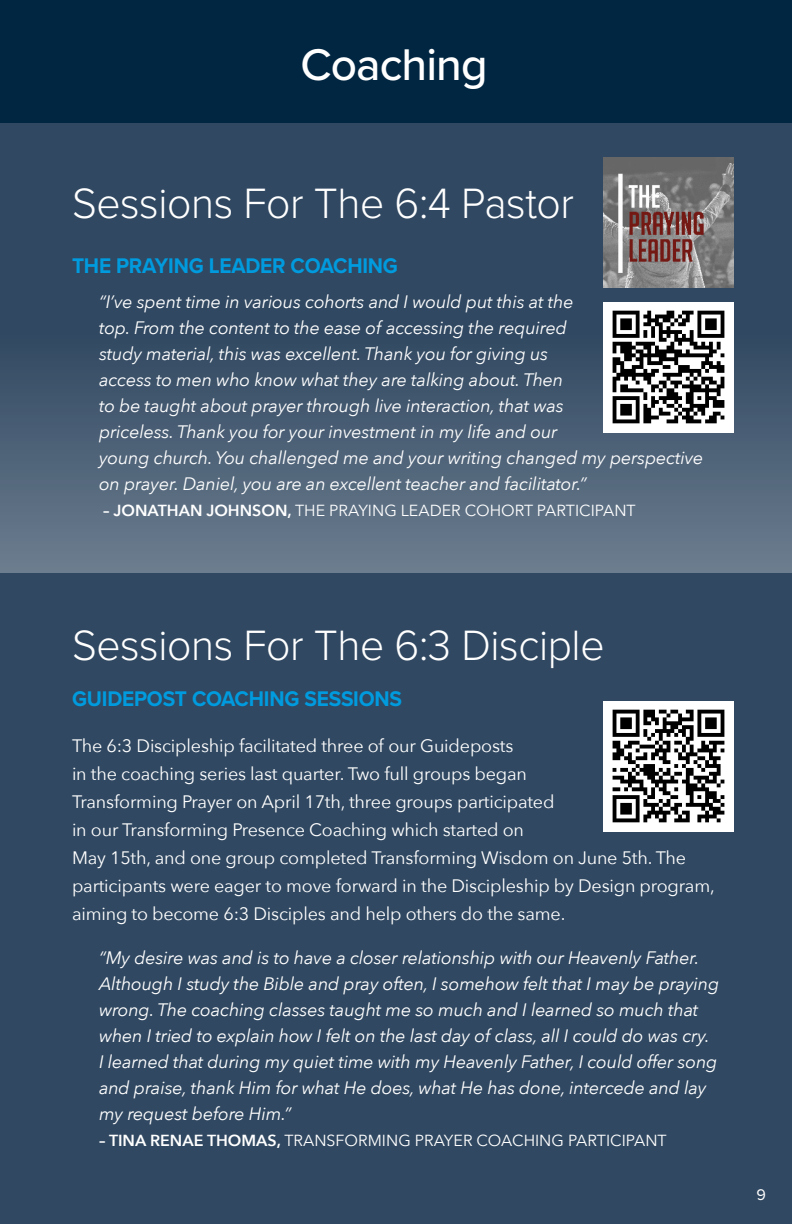
<style>
.page{position:relative;width:792px;height:1224px;background:#fff}
.page>*{position:absolute;margin:0;border:0;box-sizing:border-box;transform-origin:0 0}
.t1{font:500 46px "Proxima Nova";letter-spacing:-.02em;color:#fff}
.t2{font:300 44px "Proxima Nova";letter-spacing:-.01em;color:#fff}
.t3{font:700 22px "Proxima Nova";letter-spacing:-.01em;color:#009bde;scale:.95 1}
.t4{font:italic 18px/26px "Avenir Next";letter-spacing:-.01em;color:#fff}
.t5{font:18px/28px "Avenir Next";letter-spacing:-.01em;color:#fff}
.t6{font:16px "Avenir Next";color:#fff}
.t7{font:16px "Proxima Nova";color:#fff}
.s1{font-weight:600}
</style>
<div class="page">
<div style="left:0;top:118px;width:792px;height:1106px;background:#304861"></div>
<div style="left:0;top:330px;width:792px;height:243px;background:linear-gradient(to bottom,#304861,#6d7e8f)"></div>
<div style="left:0;top:0;width:792px;height:122px;background:#002641"></div>
<img style="left:603px;top:701px;width:131px;height:130px">
<img style="left:603px;top:158px;width:131px;height:130px">
<img style="left:603px;top:302px;width:131px;height:130px">
<p class="t1" style="left:300px;top:31px;width:189px">Coaching</p>
<p class="t2" style="left:72px;top:171px;width:504px">Sessions For The 6:4 Pastor</p>
<p class="t3" style="left:72px;top:250px;width:345px">THE PRAYING LEADER COACHING</p>
<p class="t4" style="left:99px;top:288px;width:606px">“I’ve spent time in various cohorts and I would put this at the<br>top. From the content to the ease of accessing the required<br>study material, this was excellent. Thank you for giving us<br>access to men who know what they are talking about. Then<br>to be taught about prayer through live interaction, that was<br>priceless. Thank you for your investment in my life and our<br>young church. You challenged me and your writing changed my perspective on prayer. Daniel, you are an excellent teacher and facilitator.”</p>
<p class="t6" style="left:103px;top:497px;width:534px"><span class="s1">– JONATHAN JOHNSON,</span> THE PRAYING LEADER COHORT PARTICIPANT</p>
<p class="t2" style="left:72px;top:613px;width:534px">Sessions For The 6:3 Disciple</p>
<p class="t3" style="left:72px;top:683px;width:349px">GUIDEPOST COACHING SESSIONS</p>
<p class="t5" style="left:72px;top:731px;width:644px">The 6:3 Discipleship facilitated three of our Guideposts<br>in the coaching series last quarter. Two full groups began<br>Transforming Prayer on April 17th, three groups participated<br>in our Transforming Presence Coaching which started on<br>May 15th, and one group completed Transforming Wisdom on June 5th. The participants were eager to move forward in the Discipleship by Design program, aiming to become 6:3 Disciples and help others do the same.</p>
<p class="t4" style="left:99px;top:944px;width:622px">“My desire was and is to have a closer relationship with our Heavenly Father.<br>Although I study the Bible and pray often, I somehow felt that I may be praying wrong. The coaching classes taught me so much and I learned so much that when I tried to explain how I felt on the last day of class, all I could do was cry.<br>I learned that during my quiet time with my Heavenly Father, I could offer song and praise, thank Him for what He does, what He has done, intercede and lay my request before Him.”</p>
<p class="t6" style="left:99px;top:1127px;width:569px"><span class="s1">– TINA RENAE THOMAS,</span> TRANSFORMING PRAYER COACHING PARTICIPANT</p>
<p class="t7" style="left:757px;top:1182px;width:11px">9</p>
</div>
